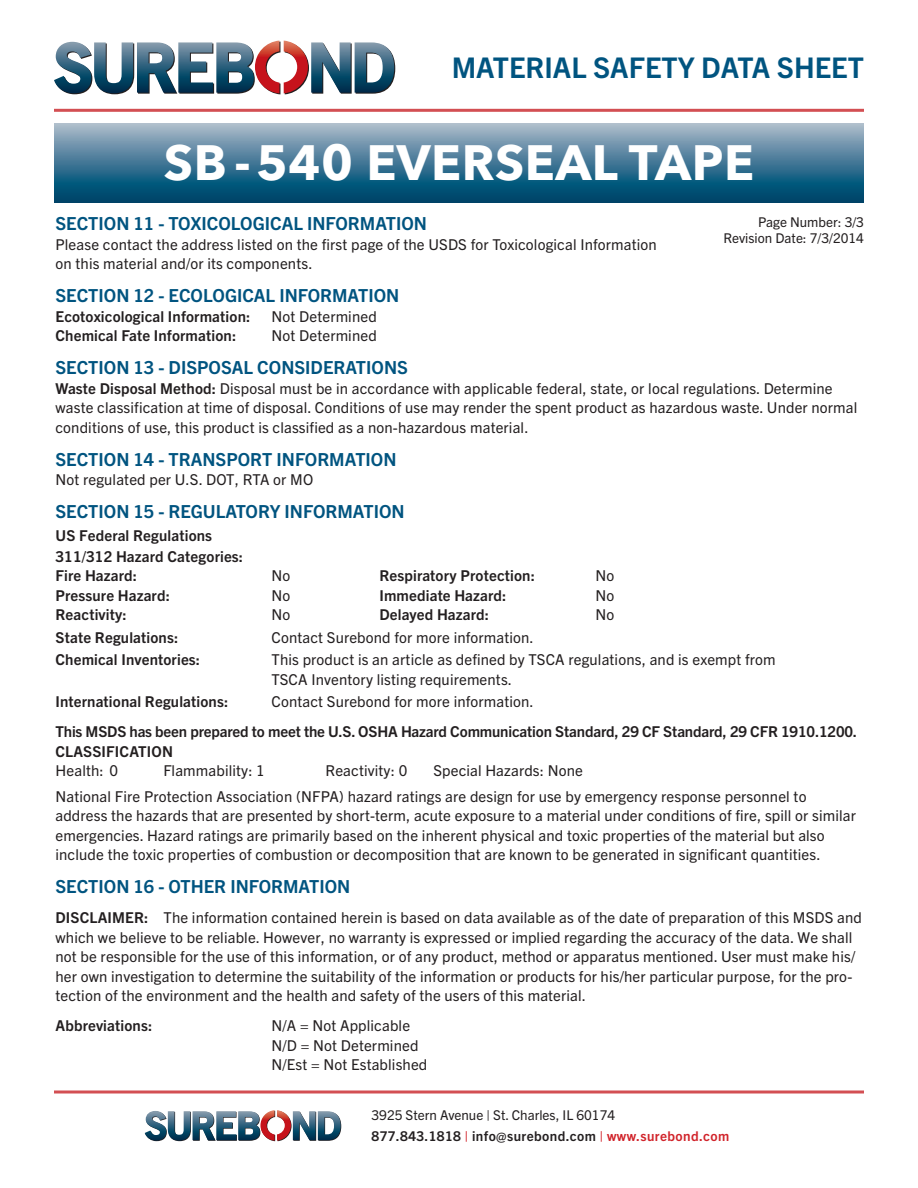
<style>
.page{position:relative;width:918px;height:1188px;background:#fff}
.page>*{position:absolute;margin:0;border:0;box-sizing:border-box;transform-origin:0 0}
.t1{font:700 49.5px "Avenir Next";letter-spacing:.01em;color:#fff}
.t2{font:700 28.5px "Trade Gothic Next LT Pro";color:#005480}
.t3{font:700 18px "Trade Gothic Next LT Pro";color:#005480}
.t4{font:15px/19.5px "Trade Gothic Next LT Pro";letter-spacing:.01em;color:#231f20}
.t5{font:700 15px/21px "Trade Gothic Next LT Pro";letter-spacing:.01em;color:#231f20}
.t6{font:700 15px/19.5px "Trade Gothic Next LT Pro";letter-spacing:-.01em;color:#231f20}
.t7{font:13.5px/21px "Trade Gothic Next LT Pro";color:#231f20}
.s1{font-weight:700}
.s2{font-weight:700;color:#d1232a}
</style>
<div class="page">
<svg style="left:54px;top:41px;width:341px;height:53px"></svg>
<svg style="left:54px;top:123px;width:810px;height:79px;background:#467a97"></svg>
<hr style="left:54px;top:109px;width:810px;height:3px;background:#d34f53">
<svg style="left:54px;top:1090px;width:810px;height:4px;background:#dd7a7d"></svg>
<svg style="left:145px;top:1110px;width:196px;height:31px"></svg>
<h2 class="t2" style="left:452px;top:48px;width:414px">MATERIAL SAFETY DATA SHEET</h2>
<h1 class="t1" style="left:164px;top:120px;width:592px">SB -540 EVERSEAL TAPE</h1>
<p class="t3" style="left:55px;top:211px;width:373px">SECTION 11 - TOXICOLOGICAL INFORMATION</p>
<p class="t4" style="left:55px;top:233px;width:603px">Please contact the address listed on the first page of the USDS for Toxicological Information on this material and/or its components.</p>
<p class="t3" style="left:55px;top:283px;width:345px">SECTION 12 - ECOLOGICAL INFORMATION</p>
<p class="t5" style="left:55px;top:305px;width:196px">Ecotoxicological Information:</p>
<p class="t4" style="left:271px;top:305px;width:107px">Not Determined</p>
<p class="t5" style="left:55px;top:324px;width:182px">Chemical Fate Information:</p>
<p class="t4" style="left:271px;top:325px;width:107px">Not Determined</p>
<p class="t3" style="left:55px;top:355px;width:354px">SECTION 13 - DISPOSAL CONSIDERATIONS</p>
<p class="t4" style="left:55px;top:377px;width:803px"><span class="s1">Waste Disposal Method:</span> Disposal must be in accordance with applicable federal, state, or local regulations. Determine waste classification at time of disposal. Conditions of use may render the spent product as hazardous waste. Under normal conditions of use, this product is classified as a non-hazardous material.</p>
<p class="t3" style="left:55px;top:446px;width:343px">SECTION 14 - TRANSPORT INFORMATION</p>
<p class="t4" style="left:55px;top:469px;width:259px">Not regulated per U.S. DOT, RTA or MO</p>
<p class="t3" style="left:55px;top:499px;width:351px">SECTION 15 - REGULATORY INFORMATION</p>
<p class="t5" style="left:55px;top:524px;width:189px">US Federal Regulations<br>311/312 Hazard Categories:</p>
<p class="t5" style="left:55px;top:564px;width:83px">Fire Hazard:</p>
<p class="t4" style="left:271px;top:565px;width:20px">No</p>
<p class="t5" style="left:379px;top:564px;width:157px">Respiratory Protection:</p>
<p class="t4" style="left:595px;top:565px;width:20px">No</p>
<p class="t5" style="left:55px;top:584px;width:116px">Pressure Hazard:</p>
<p class="t4" style="left:271px;top:584px;width:20px">No</p>
<p class="t5" style="left:379px;top:584px;width:129px">Immediate Hazard:</p>
<p class="t4" style="left:595px;top:584px;width:20px">No</p>
<p class="t5" style="left:55px;top:603px;width:73px">Reactivity:</p>
<p class="t4" style="left:271px;top:604px;width:20px">No</p>
<p class="t5" style="left:379px;top:603px;width:111px">Delayed Hazard:</p>
<p class="t4" style="left:595px;top:604px;width:20px">No</p>
<p class="t5" style="left:55px;top:626px;width:124px">State Regulations:</p>
<p class="t4" style="left:271px;top:626px;width:264px">Contact Surebond for more information.</p>
<p class="t5" style="left:55px;top:648px;width:146px">Chemical Inventories:</p>
<p class="t4" style="left:271px;top:649px;width:506px">This product is an article as defined by TSCA regulations, and is exempt from<br>TSCA Inventory listing requirements.</p>
<p class="t5" style="left:55px;top:690px;width:174px">International Regulations:</p>
<p class="t4" style="left:271px;top:691px;width:264px">Contact Surebond for more information.</p>
<p class="t6" style="left:55px;top:721px;width:803px">This MSDS has been prepared to meet the U.S. OSHA Hazard Communication Standard, 29 CF Standard, 29 CFR 1910.1200.<br>CLASSIFICATION</p>
<p class="t4" style="left:55px;top:760px;width:64px">Health: 0</p>
<p class="t4" style="left:163px;top:760px;width:103px">Flammability: 1</p>
<p class="t4" style="left:325px;top:760px;width:83px">Reactivity: 0</p>
<p class="t7" style="left:723px;top:213px;width:142px;line-height:16.2px;text-align:right">Page Number: 3/3<br>Revision Date: 7/3/2014</p>
<p class="t4" style="left:55px;top:757px;width:753px;line-height:25.5px;text-indent:378px">Special Hazards: None<br>National Fire Protection Association (NFPA) hazard ratings are design for use by emergency response personnel to</p>
<p class="t4" style="left:55px;top:805px;width:802px">address the hazards that are presented by short-term, acute exposure to a material under conditions of fire, spill or similar emergencies. Hazard ratings are primarily based on the inherent physical and toxic properties of the material but also include the toxic properties of combustion or decomposition that are known to be generated in significant quantities.</p>
<p class="t3" style="left:55px;top:874px;width:296px">SECTION 16 - OTHER INFORMATION</p>
<p class="t4" style="left:55px;top:907px;width:808px"><span class="s1">DISCLAIMER:</span> The information contained herein is based on data available as of the date of preparation of this MSDS and which we believe to be reliable. However, no warranty is expressed or implied regarding the accuracy of the data. We shall not be responsible for the use of this information, or of any product, method or apparatus mentioned. User must make his/ her own investigation to determine the suitability of the information or products for his/her particular purpose, for the pro&shy;tection of the environment and the health and safety of the users of this material.</p>
<p class="t5" style="left:55px;top:1014px;width:98px">Abbreviations:</p>
<p class="t4" style="left:271px;top:1015px;width:157px">N/A = Not Applicable<br>N/D = Not Determined<br>N/Est = Not Established</p>
<p class="t7" style="left:372px;top:1103px;width:359px">3925 Stern Avenue | St. Charles, IL 60174<br><span class="s1">877.843.1818</span> <span class="s2">|</span> <span class="s1">info@surebond.com</span> <span class="s2">| www.surebond.com</span></p>
</div>
